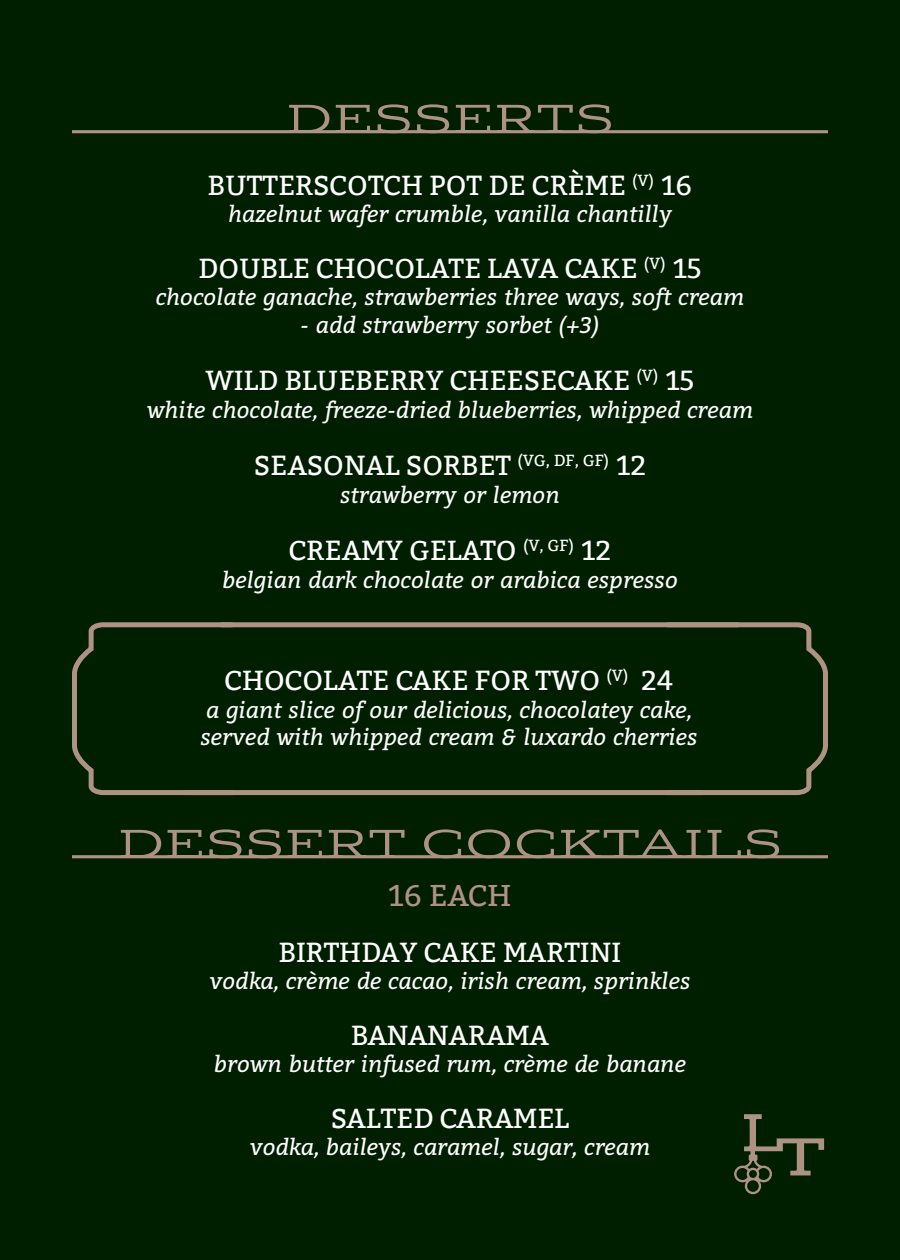
<style>
.page{position:relative;width:900px;height:1260px;background:#001e00}
.page>*{position:absolute;margin:0;border:0;box-sizing:border-box;transform-origin:0 0}
.t1{font:30px "Bitter";color:#af9382}
.t2{font:27.5px "Bitter";color:#fff}
.t3{font:27.5px "Bitter";letter-spacing:-.02em;color:#fff}
.t4{font:italic 22.5px "Bitter";color:#fff}
</style>
<div class="page">
<svg style="left:734px;top:1114px;width:90px;height:80px"></svg>
<svg style="left:661px;top:622px;width:167px;height:174px"></svg>
<svg style="left:72px;top:622px;width:167px;height:174px"></svg>
<div style="left:221px;top:622px;width:517px;height:5px;background:#af9382"></div>
<div style="left:185px;top:790px;width:517px;height:5px;background:#af9382"></div>
<hr style="left:72px;top:130px;width:756px;height:3px;background:#af9382">
<svg style="left:289px;top:104px;width:322px;height:27px"></svg>
<hr style="left:72px;top:855px;width:756px;height:3px;background:#af9382">
<svg style="left:120px;top:829px;width:659px;height:27px"></svg>
<p class="t2" style="left:208px;top:169px;width:486px">BUTTERSCOTCH POT DE CRÈME <sup>(V)</sup> 16</p>
<p class="t4" style="left:228px;top:198px;width:445px">hazelnut wafer crumble, vanilla chantilly</p>
<p class="t2" style="left:198px;top:252px;width:505px">DOUBLE CHOCOLATE LAVA CAKE <sup>(V)</sup> 15</p>
<p class="t4" style="left:156px;top:281px;width:590px">chocolate ganache, strawberries three ways, soft cream</p>
<p class="t4" style="left:300px;top:308px;width:301px">- add strawberry sorbet (+3)</p>
<p class="t2" style="left:206px;top:365px;width:490px">WILD BLUEBERRY CHEESECAKE <sup>(V)</sup> 15</p>
<p class="t4" style="left:147px;top:393px;width:608px">white chocolate, freeze-dried blueberries, whipped cream</p>
<p class="t2" style="left:254px;top:450px;width:394px">SEASONAL SORBET <sup>(VG,</sup> <sup>DF,</sup> <sup>GF)</sup> 12</p>
<p class="t4" style="left:340px;top:478px;width:221px">strawberry or lemon</p>
<p class="t2" style="left:289px;top:535px;width:324px">CREAMY GELATO <sup>(V,</sup> <sup>GF)</sup> 12</p>
<p class="t4" style="left:222px;top:563px;width:457px">belgian dark chocolate or arabica espresso</p>
<p class="t2" style="left:224px;top:665px;width:451px">CHOCOLATE CAKE FOR TWO <sup>(V)</sup> 24</p>
<p class="t4" style="left:206px;top:693px;width:487px">a giant slice of our delicious, chocolatey cake,</p>
<p class="t4" style="left:200px;top:721px;width:499px">served with whipped cream &amp; luxardo cherries</p>
<p class="t1" style="left:389px;top:878px;width:124px">16 EACH</p>
<p class="t2" style="left:279px;top:936px;width:344px">BIRTHDAY CAKE MARTINI</p>
<p class="t4" style="left:210px;top:965px;width:483px">vodka, crème de cacao, irish cream, sprinkles</p>
<p class="t3" style="left:351px;top:1019px;width:199px">BANANARAMA</p>
<p class="t4" style="left:214px;top:1048px;width:474px">brown butter infused rum, crème de banane</p>
<p class="t2" style="left:331px;top:1102px;width:240px">SALTED CARAMEL</p>
<p class="t4" style="left:250px;top:1131px;width:402px">vodka, baileys, caramel, sugar, cream</p>
</div>
